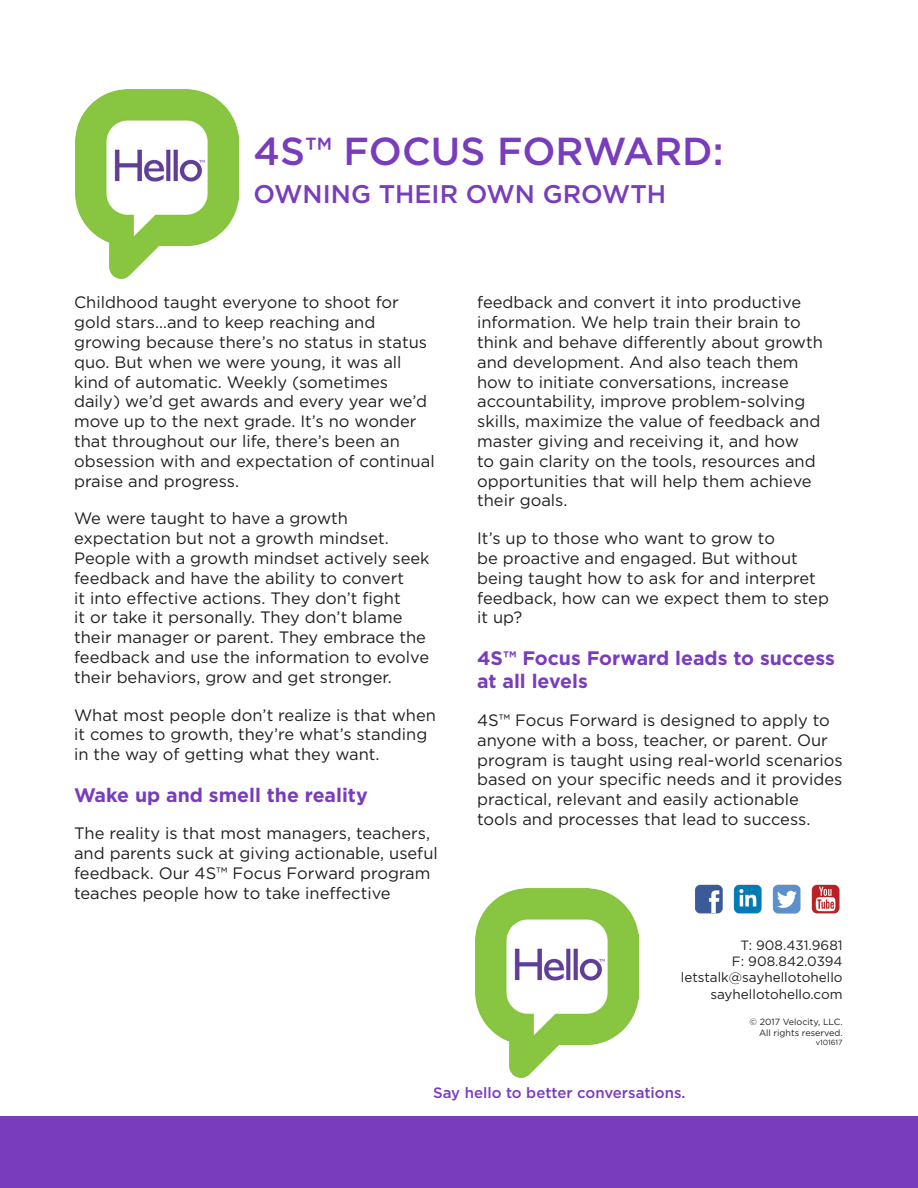
<style>
.page{position:relative;width:918px;height:1188px;background:#fff}
.page>*{position:absolute;margin:0;border:0;box-sizing:border-box;transform-origin:0 0}
.Heading_1{font:500 39px "Gotham";color:#783cbd}
.Heading_2{font:500 25.5px "Gotham";color:#783cbd}
.Heading_3{font:700 19.5px/23.4px "Gotham";color:#783cbd}
.text{font:16.5px/19.8px "Gotham";color:#231f20}
.t1{font:500 15px "Gotham";color:#783cbd}
.Contact{font:13.5px "Gotham";color:#231f20}
.t2{font:9px/10.8px "Gotham";color:#231f20;text-align:right}
.t3{font:7.5px "Gotham";color:#231f20}
</style>
<div class="page">
<img style="left:76px;top:90px;width:162px;height:189px">
<div style="left:0;top:1117px;width:918px;height:71px;background:#783cbd"></div>
<img style="left:476px;top:889px;width:163px;height:188px">
<img style="left:695px;top:884px;width:145px;height:30px">
<p class="Heading_1" style="left:254px;top:129px;width:472px">4S™ FOCUS FORWARD:</p>
<p class="Heading_2" style="left:254px;top:179px;width:414px">OWNING THEIR OWN GROWTH</p>
<p class="text" style="left:74px;top:292px;width:362px">Childhood taught everyone to shoot for gold stars…and to keep reaching and growing because there’s no status in status quo. But when we were young, it was all kind of automatic. Weekly (sometimes daily) we’d get awards and every year we’d move up to the next grade. It’s no wonder that throughout our life, there’s been an obsession with and expectation of continual praise and progress.</p>
<p class="text" style="left:74px;top:508px;width:357px">We were taught to have a growth expectation but not a growth mindset.<br>People with a growth mindset actively seek feedback and have the ability to convert<br>it into effective actions. They don’t fight<br>it or take it personally. They don’t blame their manager or parent. They embrace the feedback and use the information to evolve their behaviors, grow and get stronger.</p>
<p class="text" style="left:74px;top:705px;width:363px">What most people don’t realize is that when it comes to growth, they’re what’s standing in the way of getting what they want.</p>
<p class="Heading_3" style="left:74px;top:782px;width:295px">Wake up and smell the reality</p>
<p class="text" style="left:74px;top:823px;width:365px">The reality is that most managers, teachers, and parents suck at giving actionable, useful feedback. Our 4S™ Focus Forward program teaches people how to take ineffective</p>
<p class="text" style="left:477px;top:292px;width:347px">feedback and convert it into productive information. We help train their brain to think and behave differently about growth and development. And also teach them how to initiate conversations, increase accountability, improve problem-solving skills, maximize the value of feedback and master giving and receiving it, and how<br>to gain clarity on the tools, resources and opportunities that will help them achieve their goals.</p>
<p class="text" style="left:477px;top:528px;width:353px">It’s up to those who want to grow to<br>be proactive and engaged. But without being taught how to ask for and interpret feedback, how can we expect them to step it up?</p>
<p class="Heading_3" style="left:477px;top:646px;width:359px">4S™ Focus Forward leads to success at all levels</p>
<p class="text" style="left:477px;top:710px;width:367px">4S™ Focus Forward is designed to apply to anyone with a boss, teacher, or parent. Our program is taught using real-world scenarios based on your specific needs and it provides practical, relevant and easily actionable tools and processes that lead to success.</p>
<p class="Contact" style="left:741px;top:937px;width:104px">T: 908.431.9681</p>
<p class="Contact" style="left:732px;top:953px;width:112px">F: 908.842.0394</p>
<p class="Contact" style="left:681px;top:969px;width:163px">letstalk@sayhellotohello</p>
<p class="Contact" style="left:710px;top:985px;width:134px">sayhellotohello.com</p>
<p class="t2" style="left:750px;top:1016px;width:95px">© 2017 Velocity, LLC.<br>All rights reserved.</p>
<p class="t3" style="left:816px;top:1037px;width:28px">v101617</p>
<p class="t1" style="left:433px;top:1085px;width:254px">Say hello to better conversations.</p>
</div>
